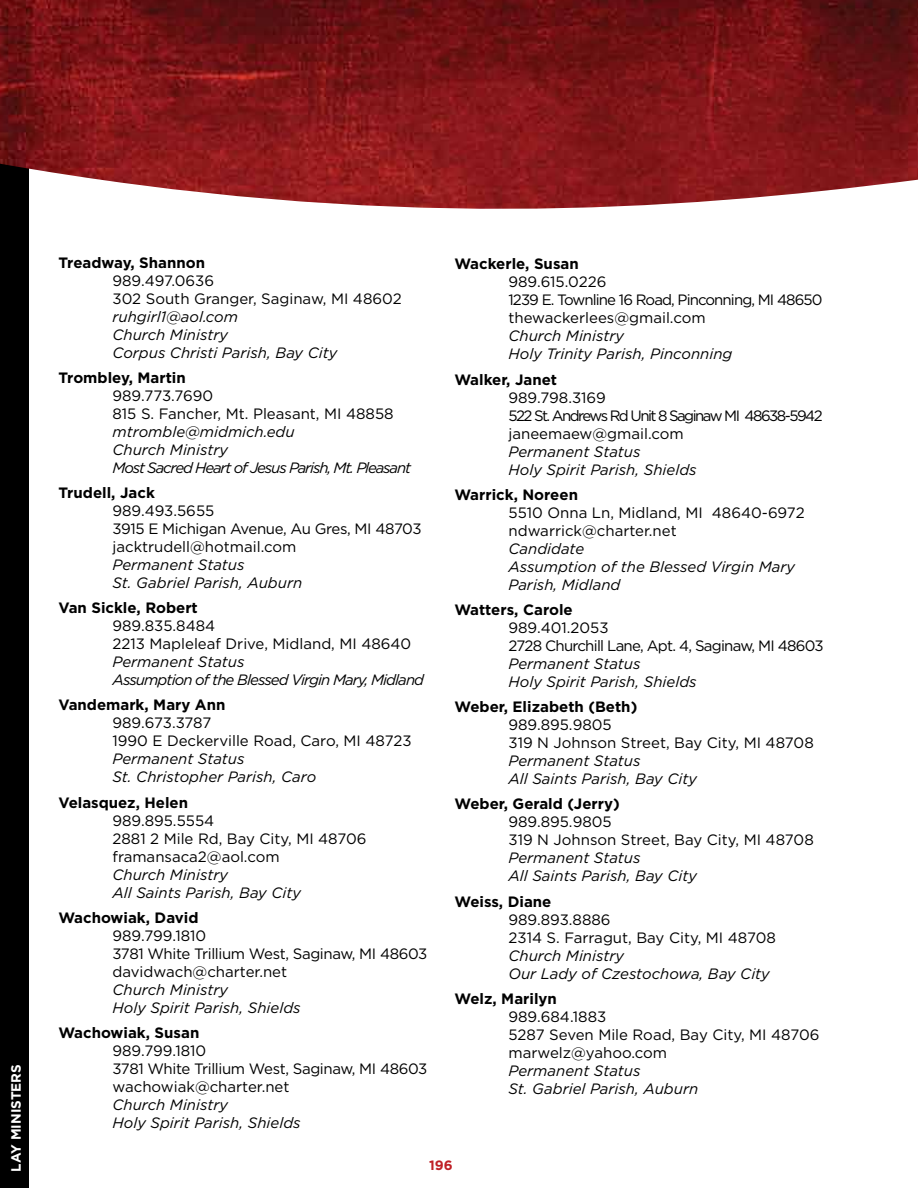
<style>
.page{position:relative;width:918px;height:1188px;background:#fff}
.page>*{position:absolute;margin:0;border:0;box-sizing:border-box;transform-origin:0 0}
.t1{font:italic 15px/18px "Gotham";color:#000}
.t2{font:15px/18px "Gotham";color:#000}
.t3{font:700 15px "Gotham";color:#000}
.t4{font:15px/18px "Gotham";letter-spacing:-.025em;color:#000}
.t5{font:italic 15px/18px "Gotham";letter-spacing:-.075em;color:#000}
.t6{font:15px/18px "Gotham";letter-spacing:-.06em;color:#000}
.t7{font:15px/18px "Gotham";letter-spacing:-.1em;color:#000}
.t8{font:italic 15px/18px "Gotham";letter-spacing:-.06em;color:#000}
.t9{font:15px/18px "Gotham";letter-spacing:-.05em;color:#000}
.t10{font:700 13.5px "Gotham";color:#fff}
.t11{font:700 13.5px "Gotham";color:#bf2026}
</style>
<div class="page">
<div style="left:0;top:0;width:29px;height:1188px;background:#000"></div>
<img style="left:0;top:0;width:918px;height:209px">
<p class="t10" style="left:7px;top:1172px;width:109px;rotate:-90deg">lay ministers</p>
<p class="t3" style="left:58px;top:252px;width:148px">Treadway, Shannon</p>
<p class="t2" style="left:112px;top:271px;width:291px">989.497.0636<br>302 South Granger, Saginaw, MI 48602</p>
<p class="t1" style="left:112px;top:307px;width:226px">ruhgirl1@aol.com<br>Church Ministry<br>Corpus Christi Parish, Bay City</p>
<p class="t3" style="left:58px;top:368px;width:129px">Trombley, Martin</p>
<p class="t2" style="left:112px;top:386px;width:283px">989.773.7690<br>815 S. Fancher, Mt. Pleasant, MI 48858</p>
<p class="t5" style="left:112px;top:422px;width:300px">mtromble@midmich.edu<br>Church Ministry<br>Most Sacred Heart of Jesus Parish, Mt. Pleasant</p>
<p class="t3" style="left:58px;top:483px;width:98px">Trudell, Jack</p>
<p class="t2" style="left:112px;top:501px;width:311px">989.493.5655<br>3915 E Michigan Avenue, Au Gres, MI 48703 jacktrudell@hotmail.com</p>
<p class="t1" style="left:112px;top:555px;width:191px">Permanent Status<br>St. Gabriel Parish, Auburn</p>
<p class="t3" style="left:58px;top:598px;width:141px">Van Sickle, Robert</p>
<p class="t2" style="left:112px;top:617px;width:300px">989.835.8484<br>2213 Mapleleaf Drive, Midland, MI 48640</p>
<p class="t8" style="left:112px;top:653px;width:313px">Permanent Status<br>Assumption of the Blessed Virgin Mary, Midland</p>
<p class="t3" style="left:58px;top:695px;width:169px">Vandemark, Mary Ann</p>
<p class="t2" style="left:112px;top:714px;width:301px">989.673.3787<br>1990 E Deckerville Road, Caro, MI 48723</p>
<p class="t1" style="left:112px;top:750px;width:205px">Permanent Status<br>St. Christopher Parish, Caro</p>
<p class="t3" style="left:58px;top:792px;width:131px">Velasquez, Helen</p>
<p class="t2" style="left:112px;top:811px;width:256px">989.895.5554<br>2881 2 Mile Rd, Bay City, MI 48706 framansaca2@aol.com</p>
<p class="t1" style="left:112px;top:865px;width:190px">Church Ministry<br>All Saints Parish, Bay City</p>
<p class="t3" style="left:58px;top:908px;width:142px">Wachowiak, David</p>
<p class="t4" style="left:112px;top:926px;width:317px">989.799.1810<br>3781 White Trillium West, Saginaw, MI 48603 davidwach@charter.net</p>
<p class="t1" style="left:112px;top:980px;width:190px">Church Ministry<br>Holy Spirit Parish, Shields</p>
<p class="t3" style="left:58px;top:1023px;width:142px">Wachowiak, Susan</p>
<p class="t4" style="left:112px;top:1041px;width:317px">989.799.1810<br>3781 White Trillium West, Saginaw, MI 48603 wachowiak@charter.net</p>
<p class="t1" style="left:112px;top:1095px;width:190px">Church Ministry<br>Holy Spirit Parish, Shields</p>
<p class="t3" style="left:454px;top:254px;width:126px">Wackerle, Susan</p>
<p class="t6" style="left:508px;top:273px;width:316px">989.615.0226<br>1239 E. Townline 16 Road, Pinconning, MI 48650 thewackerlees@gmail.com</p>
<p class="t1" style="left:508px;top:327px;width:226px">Church Ministry<br>Holy Trinity Parish, Pinconning</p>
<p class="t3" style="left:454px;top:369px;width:104px">Walker, Janet</p>
<p class="t7" style="left:508px;top:388px;width:316px">989.798.3169<br>522 St. Andrews Rd Unit 8 Saginaw MI 48638-5942 janeemaew@gmail.com</p>
<p class="t1" style="left:508px;top:442px;width:190px">Permanent Status<br>Holy Spirit Parish, Shields</p>
<p class="t3" style="left:454px;top:485px;width:125px">Warrick, Noreen</p>
<p class="t2" style="left:508px;top:503px;width:298px">5510 Onna Ln, Midland, MI 48640-6972 ndwarrick@charter.net</p>
<p class="t1" style="left:508px;top:539px;width:288px">Candidate<br>Assumption of the Blessed Virgin Mary<br>Parish, Midland</p>
<p class="t3" style="left:454px;top:600px;width:120px">Watters, Carole</p>
<p class="t9" style="left:508px;top:618px;width:317px">989.401.2053<br>2728 Churchill Lane, Apt. 4, Saginaw, MI 48603</p>
<p class="t1" style="left:508px;top:654px;width:190px">Permanent Status<br>Holy Spirit Parish, Shields</p>
<p class="t3" style="left:454px;top:697px;width:184px">Weber, Elizabeth (Beth)</p>
<p class="t2" style="left:508px;top:716px;width:307px">989.895.9805<br>319 N Johnson Street, Bay City, MI 48708</p>
<p class="t1" style="left:508px;top:752px;width:190px">Permanent Status<br>All Saints Parish, Bay City</p>
<p class="t3" style="left:454px;top:794px;width:167px">Weber, Gerald (Jerry)</p>
<p class="t2" style="left:508px;top:813px;width:307px">989.895.9805<br>319 N Johnson Street, Bay City, MI 48708</p>
<p class="t1" style="left:508px;top:849px;width:190px">Permanent Status<br>All Saints Parish, Bay City</p>
<p class="t3" style="left:454px;top:891px;width:98px">Weiss, Diane</p>
<p class="t2" style="left:508px;top:910px;width:269px">989.893.8886<br>2314 S. Farragut, Bay City, MI 48708</p>
<p class="t1" style="left:508px;top:946px;width:263px">Church Ministry<br>Our Lady of Czestochowa, Bay City</p>
<p class="t3" style="left:454px;top:989px;width:104px">Welz, Marilyn</p>
<p class="t2" style="left:508px;top:1007px;width:313px">989.684.1883<br>5287 Seven Mile Road, Bay City, MI 48706 marwelz@yahoo.com</p>
<p class="t1" style="left:508px;top:1061px;width:191px">Permanent Status<br>St. Gabriel Parish, Auburn</p>
<p class="t11" style="left:429px;top:1156px;width:25px">196</p>
</div>
